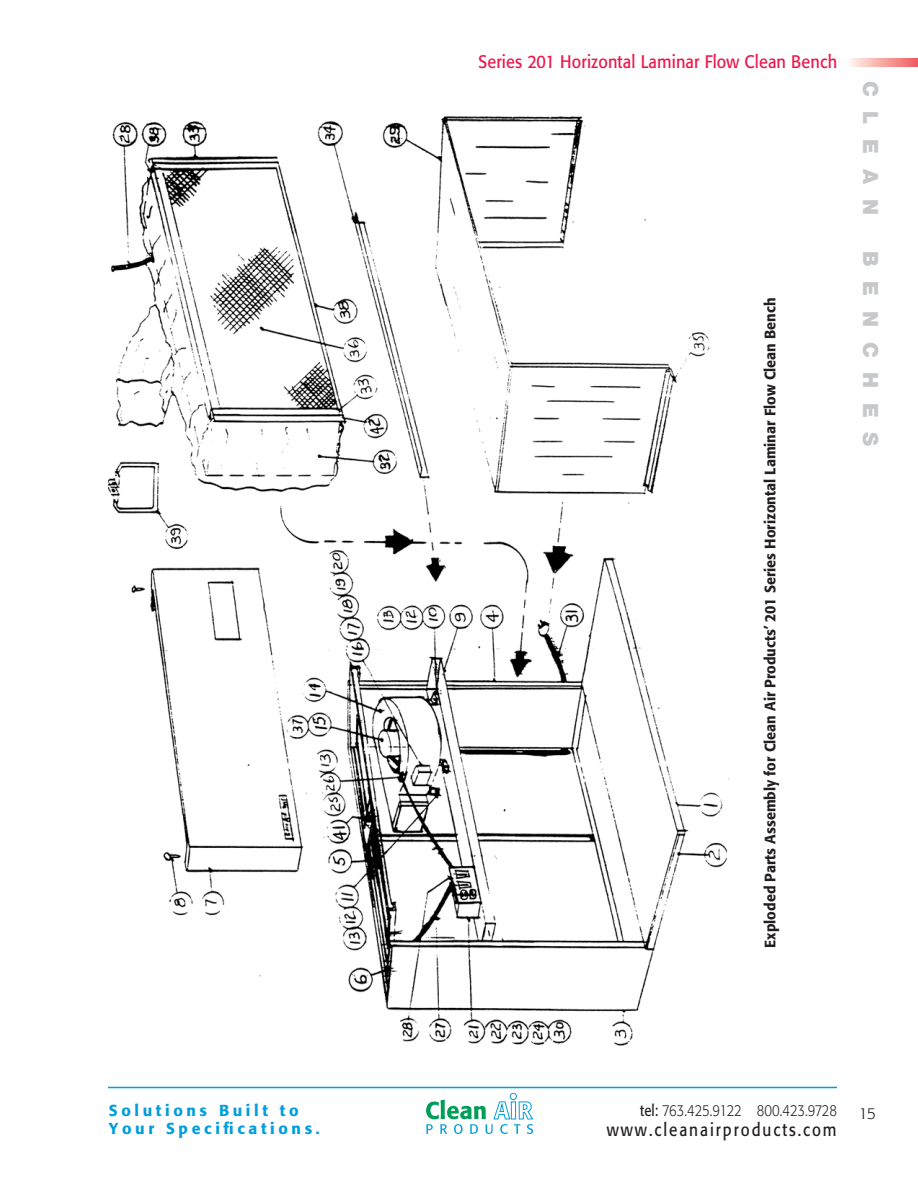
<style>
.page{position:relative;width:918px;height:1188px;background:#fff}
.page>*{position:absolute;margin:0;border:0;box-sizing:border-box;transform-origin:0 0}
.t1{font:900 21px "Helvetica Neue LT Std";color:#c7c8ca}
.t2{font:18px "Formata";letter-spacing:.01em;color:#ed164b;scale:.9 1}
.t3{font:18px "Formata";letter-spacing:.125em;color:#231f20;scale:.85 1}
.t4{font:500 15.75px/18.3px "Formata";letter-spacing:.23em;color:#009edd}
.t5{font:300 15.75px "Formata";letter-spacing:-.02em;color:#231f20;scale:.83 1}
.t6{font:300 15.75px "Formata";letter-spacing:-.02em;color:#231f20}
.t7{font:500 15px "Formata";color:#231f20;scale:.95 1}
.s1{font-weight:400}
</style>
<div class="page">
<hr style="left:108px;top:1087px;width:729px;height:1px;background:#009edd">
<img style="left:850px;top:59px;width:68px;height:7px">
<svg style="left:426px;top:1100px;width:107px;height:34px"></svg>
<div style="left:510px;top:1093px;width:7px;height:7px;border:1px solid #009edd;border-radius:50%"></div>
<img style="left:108px;top:116px;width:621px;height:930px">
<p class="t2" style="left:479px;top:51px;width:400px">Series 201 Horizontal Laminar Flow Clean Bench</p>
<p class="t7" style="left:761px;top:948px;width:686px;rotate:-90deg">Exploded Parts Assembly for Clean Air Products’ 201 Series Horizontal Laminar Flow Clean Bench</p>
<h1 class="t1" style="left:883px;top:81px;width:133px;rotate:90deg">C lean</h1>
<h1 class="t1" style="left:883px;top:251px;width:195px;rotate:90deg">Benches</h1>
<p class="t4" style="left:109px;top:1101px;width:212px">Solutions Built to<br>Your Specifications.</p>
<p class="t5" style="left:640px;top:1101px;width:238px"><span class="s1">tel:</span> 763.425.9122 800.423.9728</p>
<p class="t3" style="left:607px;top:1119px;width:272px">www.cleanairproducts.com</p>
<p class="t6" style="left:858px;top:1104px;width:19px">15</p>
</div>
